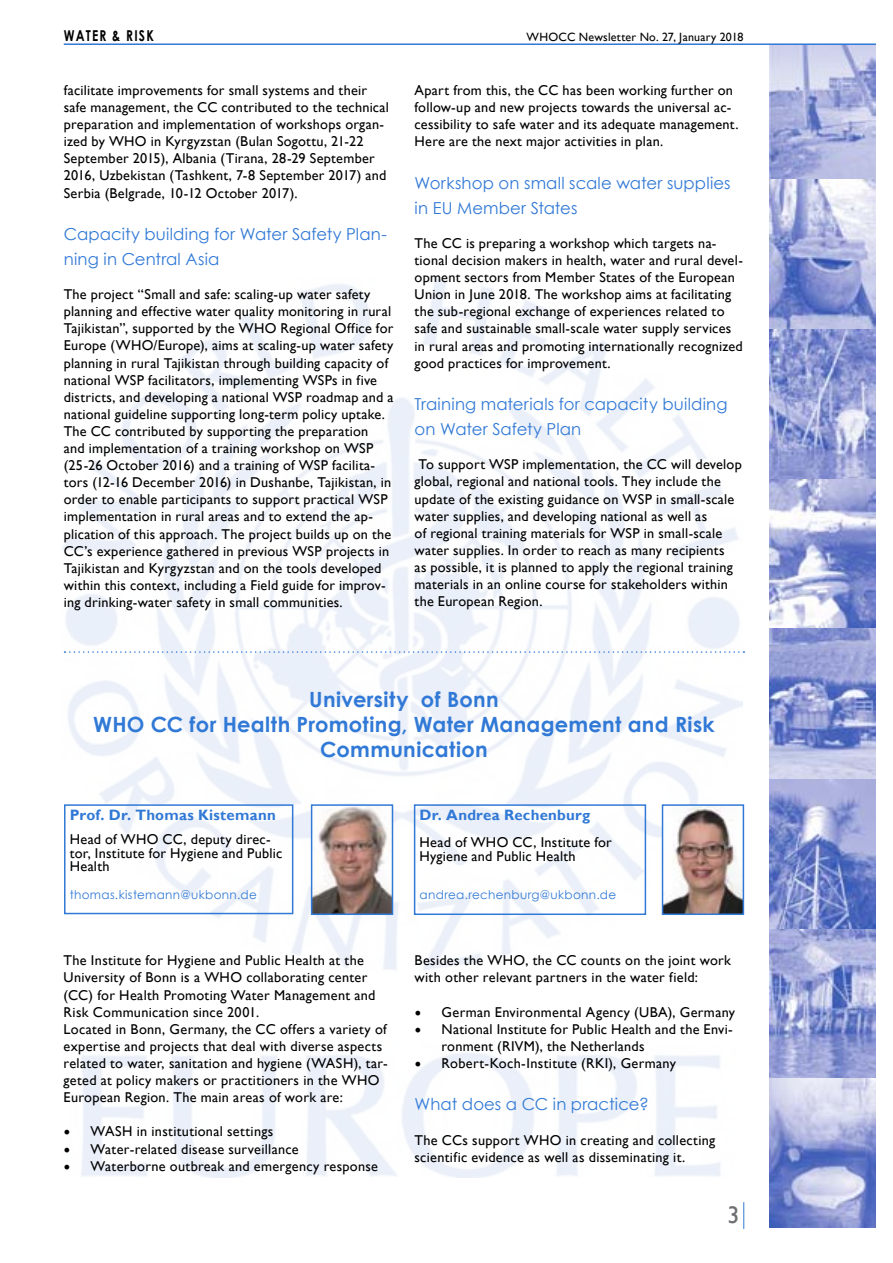
<style>
.page{position:relative;width:893px;height:1263px;background:#fff}
.page>*{position:absolute;margin:0;border:0;box-sizing:border-box;transform-origin:0 0}
.t1{font:24px "Gill Sans";color:#6d6e71}
.t2{font:700 21px/25.2px "Century Gothic";letter-spacing:.015em;color:#3179d6;text-align:center}
.t3{font:16.5px/25.2px "Century Gothic";letter-spacing:.005em;color:#3179d6}
.t4{font:700 15px "Gill Sans";letter-spacing:.015em;color:#3179d6}
.t5{font:700 15px "Century Gothic";letter-spacing:.1em;color:#000;scale:.8 1}
.t6{font:14.25px/17.1px "Gill Sans";letter-spacing:.015em;color:#000}
.t7{font:12px "Century Gothic";letter-spacing:.025em;color:#3179d6}
.t8{font:12px "Gill Sans";letter-spacing:.02em;color:#000}
.s1{font-family:"Minion Pro";font-size:18px}
</style>
<div class="page">
<img style="left:770px;top:45px;width:106px;height:1183px">
<svg style="left:743px;top:1202px;width:1px;height:27px"></svg>
<img style="left:63px;top:277px;width:680px;height:901px">
<hr style="left:64px;top:43px;width:812px;height:2px;background:#3179d6">
<svg style="left:65px;top:651px;width:679px;height:2px"></svg>
<div style="left:64px;top:804px;width:229px;height:110px;border:2px solid #3179d6"></div>
<img style="left:314px;top:807px;width:76px;height:105px">
<div style="left:311px;top:804px;width:82px;height:111px;border:2px solid #3179d6"></div>
<div style="left:414px;top:804px;width:232px;height:111px;border:2px solid #3179d6"></div>
<img style="left:665px;top:807px;width:76px;height:105px">
<div style="left:662px;top:804px;width:82px;height:111px;border:2px solid #3179d6"></div>
<p class="t5" style="left:64px;top:24px;width:114px">WATER &amp; RISK</p>
<p class="t8" style="left:527px;top:30px;width:218px">WHOCC Newsletter No. 27, January 2018</p>
<p class="t6" style="left:64px;top:82px;width:327px">facilitate improvements for small systems and their safe management, the CC contributed to the technical preparation and implementation of workshops organ&shy;ized by WHO in Kyrgyzstan (Bulan Sogottu, 21-22<br>September 2015), Albania (Tirana, 28-29 September 2016, Uzbekistan (Tashkent, 7-8 September 2017) and Serbia (Belgrade, 10-12 October 2017).</p>
<p class="t3" style="left:64px;top:221px;width:325px">Capacity building for Water Safety Plan&shy;ning in Central Asia</p>
<p class="t6" style="left:64px;top:286px;width:331px">The project “Small and safe: scaling-up water safety planning and effective water quality monitoring in rural Tajikistan”, supported by the WHO Regional Office for Europe (WHO/Europe), aims at scaling-up water safety planning in rural Tajikistan through building capacity of national WSP facilitators, implementing WSPs in five districts, and developing a national WSP roadmap and a national guideline supporting long-term policy uptake.<br>The CC contributed by supporting the preparation<br>and implementation of a training workshop on WSP (25-26 October 2016) and a training of WSP facilita&shy;tors (12-16 December 2016) in Dushanbe, Tajikistan, in order to enable participants to support practical WSP implementation in rural areas and to extend the ap&shy;plication of this approach. The project builds up on the CC’s experience gathered in previous WSP projects in Tajikistan and Kyrgyzstan and on the tools developed within this context, including a Field guide for improv&shy;ing drinking-water safety in small communities.</p>
<p class="t6" style="left:415px;top:82px;width:325px">Apart from this, the CC has been working further on follow-up and new projects towards the universal ac&shy;cessibility to safe water and its adequate management.<br>Here are the next major activities in plan.</p>
<p class="t3" style="left:415px;top:170px;width:318px">Workshop on small scale water supplies in EU Member States</p>
<p class="t6" style="left:415px;top:235px;width:330px">The CC is preparing a workshop which targets na&shy;tional decision makers in health, water and rural devel&shy;opment sectors from Member States of the European Union in June 2018. The workshop aims at facilitating the sub-regional exchange of experiences related to safe and sustainable small-scale water supply services in rural areas and promoting internationally recognized good practices for improvement.</p>
<p class="t3" style="left:415px;top:391px;width:314px">Training materials for capacity building on Water Safety Plan</p>
<p class="t6" style="left:415px;top:456px;width:329px">To support WSP implementation, the CC will develop global, regional and national tools. They include the update of the existing guidance on WSP in small-scale water supplies, and developing national as well as<br>of regional training materials for WSP in small-scale water supplies. In order to reach as many recipients<br>as possible, it is planned to apply the regional training materials in an online course for stakeholders within the European Region.</p>
<h2 class="t2" style="left:93px;top:686px;width:623px">University of Bonn<br>WHO CC for Health Promoting, Water Management and Risk<br>Communication</h2>
<p class="t4" style="left:70px;top:806px;width:208px">Prof. Dr. Thomas Kistemann</p>
<p class="t6" style="left:70px;top:833px;width:214px;line-height:13.5px">Head of WHO CC, deputy direc&shy;tor, Institute for Hygiene and Public<br>Health</p>
<p class="t7" style="left:70px;top:887px;width:189px">thomas.kistemann@ukbonn.de</p>
<p class="t6" style="left:64px;top:952px;width:326px">The Institute for Hygiene and Public Health at the University of Bonn is a WHO collaborating center (CC) for Health Promoting Water Management and Risk Communication since 2001.<br>Located in Bonn, Germany, the CC offers a variety of expertise and projects that deal with diverse aspects related to water, sanitation and hygiene (WASH), tar&shy;geted at policy makers or practitioners in the WHO European Region. The main areas of work are:</p>
<p class="t6" style="left:64px;top:1123px;width:211px"><span class="s1">•</span> WASH in institutional settings</p>
<p class="t6" style="left:64px;top:1140px;width:237px"><span class="s1">•</span> Water-related disease surveillance</p>
<p class="t6" style="left:64px;top:1157px;width:316px"><span class="s1">•</span> Waterborne outbreak and emergency response</p>
<p class="t4" style="left:420px;top:806px;width:172px">Dr. Andrea Rechenburg</p>
<p class="t6" style="left:420px;top:836px;width:194px;line-height:13.5px">Head of WHO CC, Institute for<br>Hygiene and Public Health</p>
<p class="t7" style="left:420px;top:887px;width:198px">andrea.rechenburg@ukbonn.de</p>
<p class="t6" style="left:415px;top:952px;width:318px">Besides the WHO, the CC counts on the joint work with other relevant partners in the water field:</p>
<p class="t6" style="left:415px;top:1003px;width:322px"><span class="s1">•</span> German Environmental Agency (UBA), Germany</p>
<p class="t6" style="left:442px;top:1021px;width:293px;text-indent:-27px"><span class="s1">•</span> National Institute for Public Health and the Envi&shy;ronment (RIVM), the Netherlands</p>
<p class="t6" style="left:415px;top:1055px;width:263px"><span class="s1">•</span> Robert-Koch-Institute (RKI), Germany</p>
<p class="t3" style="left:415px;top:1091px;width:236px">What does a CC in practice?</p>
<p class="t6" style="left:415px;top:1131px;width:302px">The CCs support WHO in creating and collecting scientific evidence as well as disseminating it.</p>
<h1 class="t1" style="left:727px;top:1201px;width:13px">3</h1>
</div>
